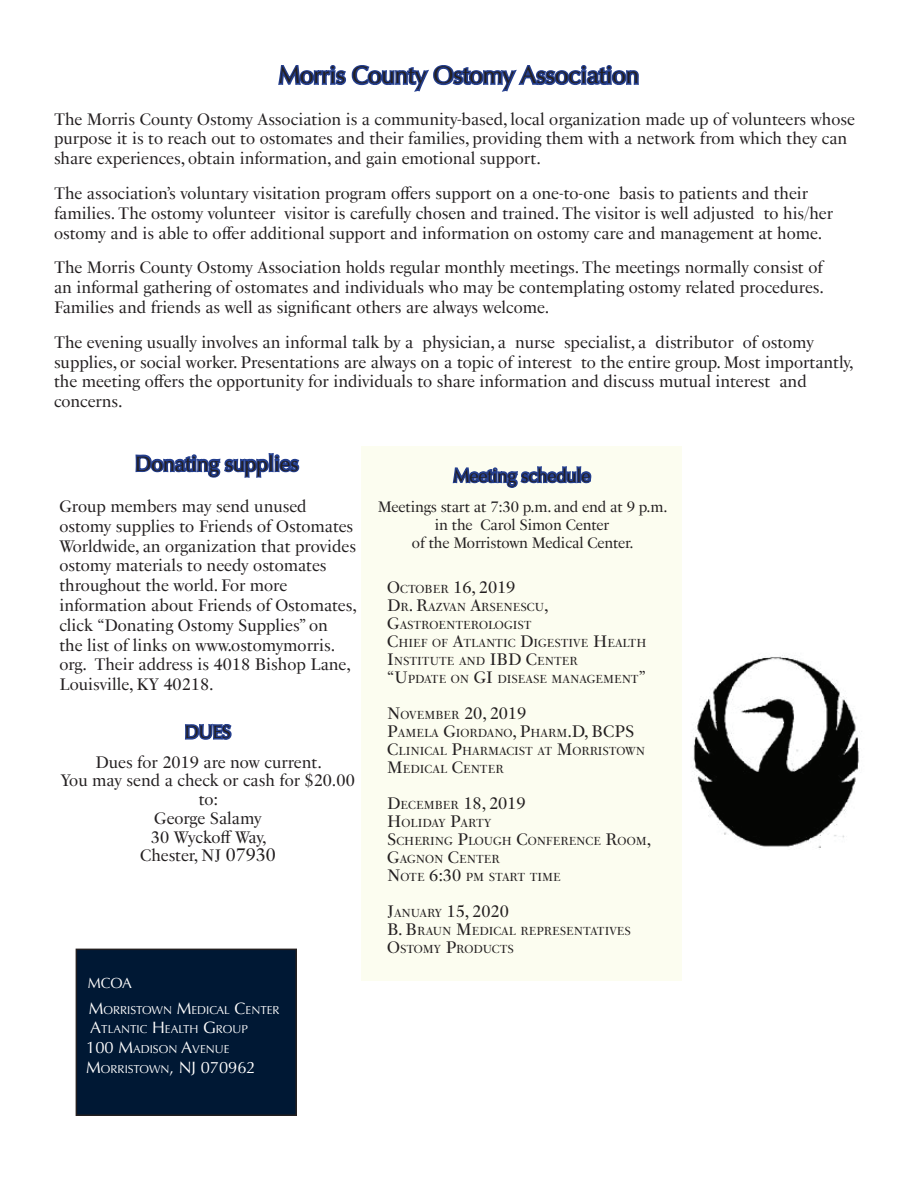
<style>
.page{position:relative;width:918px;height:1188px;background:#fff}
.page>*{position:absolute;margin:0;border:0;box-sizing:border-box;transform-origin:0 0}
.t1{font:24px "Optima";color:#231f20}
.t2{font:21px "Optima";color:#231f20}
.t3{font:18px "Optima";color:#231f20}
.t4{font:16.5px/19.8px "PS Fournier Std";color:#231f20}
.t5{font:16.5px "PS Fournier Std";color:#231f20}
.t6{font:16.5px "Optima";color:#fff}
.t7{font:15px/18px "PS Fournier Std";letter-spacing:-.01em;color:#231f20;text-align:center}
.t8{font:14.7px "Optima";color:#fff}
.t9{font:11.55px/18px "PS Fournier Std";color:#231f20}
.t10{font:11.55px "Optima";color:#fff}
.s1{font-size:18px}
.s2{font-size:16.5px}
.s3{font-size:11.55px}
</style>
<div class="page">
<svg style="left:278px;top:65px;width:361px;height:27px"></svg>
<img style="left:693px;top:655px;width:169px;height:193px">
<div style="left:76px;top:949px;width:220px;height:166px;background:#001834"></div>
<div style="left:76px;top:949px;width:221px;height:167px;border:2px solid #231f20"></div>
<svg style="left:135px;top:453px;width:165px;height:25px"></svg>
<svg style="left:185px;top:723px;width:47px;height:17px"></svg>
<div style="left:362px;top:446px;width:320px;height:535px;background:#fcfdf0"></div>
<svg style="left:452px;top:466px;width:140px;height:22px"></svg>
<h1 class="t1" style="left:279px;top:61px;width:362px">Morris County Ostomy Association</h1>
<p class="t4" style="left:54px;top:109px;width:802px">The Morris County Ostomy Association is a community-based, local organization made up of volunteers whose purpose it is to reach out to ostomates and their families, providing them with a network from which they can share experiences, obtain information, and gain emotional support.</p>
<p class="t4" style="left:54px;top:183px;width:780px">The association’s voluntary visitation program offers support on a one-to-one basis to patients and their families. The ostomy volunteer visitor is carefully chosen and trained. The visitor is well adjusted to his/her ostomy and is able to offer additional support and information on ostomy care and management at home.</p>
<p class="t4" style="left:54px;top:258px;width:772px;text-align:justify">The Morris County Ostomy Association holds regular monthly meetings. The meetings normally consist of an informal gathering of ostomates and individuals who may be contemplating ostomy related procedures.<br>Families and friends as well as significant others are always welcome.</p>
<p class="t4" style="left:54px;top:332px;width:801px">The evening usually involves an informal talk by a physician, a nurse specialist, a distributor of ostomy supplies, or social worker. Presentations are always on a topic of interest to the entire group. Most importantly, the meeting offers the opportunity for individuals to share information and discuss mutual interest and concerns.</p>
<p class="t2" style="left:135px;top:451px;width:165px">Donating supplies</p>
<p class="t4" style="left:59px;top:496px;width:299px">Group members may send unused ostomy supplies to Friends of Ostomates Worldwide, an organization that provides ostomy materials to needy ostomates throughout the world. For more information about Friends of Ostomates, click “Donating Ostomy Supplies” on<br>the list of links on www.ostomymorris. org. Their address is 4018 Bishop Lane, Louisville, KY 40218.</p>
<p class="t3" style="left:185px;top:721px;width:48px">DUES</p>
<p class="t4" style="left:61px;top:752px;width:295px;line-height:18.8px;text-align:center">Dues for 2019 are now current.<br>You may send a check or cash for $20.00 to:<br>George Salamy<br>30 Wyckoff Way,<br>Chester, NJ <span class="s1">07930</span></p>
<p class="t8" style="left:88px;top:975px;width:46px">MCOA</p>
<p class="t10" style="left:89px;top:1003px;width:192px"><span class="s2">M</span>ORRISTOWN <span class="s2">M</span>EDICAL <span class="s2">C</span>ENTER</p>
<p class="t10" style="left:90px;top:1023px;width:159px"><span class="s2">A</span>TLANTIC <span class="s2">H</span>EALTH <span class="s2">G</span>ROUP</p>
<p class="t10" style="left:86px;top:1043px;width:145px"><span class="s2">100 M</span>ADISON <span class="s2">A</span>VENUE</p>
<p class="t6" style="left:86px;top:1058px;width:171px">M<span class="s3">ORRISTOWN</span>, NJ 070962</p>
<p class="t3" style="left:454px;top:465px;width:138px">Meeting schedule</p>
<p class="t7" style="left:378px;top:497px;width:291px">Meetings start at 7:30 p.m. and end at 9 p.m. in the Carol Simon Center<br>of the Morristown Medical Center.</p>
<p class="t5" style="left:387px;top:577px;width:130px">O<span class="s3">CTOBER</span> 16, 2019</p>
<p class="t9" style="left:387px;top:597px;width:261px"><span class="s2">D</span>R<span class="s2">. R</span>AZVAN <span class="s2">A</span>RSENESCU<span class="s2">,<br>G</span>ASTROENTEROLOGIST<br><span class="s2">C</span>HIEF OF <span class="s2">A</span>TLANTIC <span class="s2">D</span>IGESTIVE <span class="s2">H</span>EALTH<br><span class="s2">I</span>NSTITUTE AND <span class="s2">IB D C</span>ENTER<br><span class="s2">“U</span>PDATE ON <span class="s2">GI</span> DISEASE MANAGEMENT<span class="s2">”</span></p>
<p class="t5" style="left:387px;top:703px;width:140px">N<span class="s3">OVEMBER</span> 20, 2019</p>
<p class="t9" style="left:387px;top:723px;width:259px"><span class="s2">P</span>AMELA <span class="s2">G</span>IORDANO<span class="s2">, P</span>HARM<span class="s2">.D, BCPS<br>C</span>LINICAL <span class="s2">P</span>HARMACIST AT <span class="s2">M</span>ORRISTOWN<br><span class="s2">M</span>EDICAL <span class="s2">C</span>ENTER</p>
<p class="t5" style="left:387px;top:793px;width:140px">D<span class="s3">ECEMBER</span> 18, 2019</p>
<p class="t9" style="left:387px;top:813px;width:265px"><span class="s2">H</span>OLIDAY <span class="s2">P</span>ARTY<br><span class="s2">S</span>CHERING <span class="s2">P</span>LOUGH <span class="s2">C</span>ONFERENCE <span class="s2">R</span>OOM<span class="s2">,<br>G</span>AGNON <span class="s2">C</span>ENTER<br><span class="s2">N</span>OTE <span class="s2">6:30</span> PM START TIME</p>
<p class="t5" style="left:387px;top:901px;width:123px">J<span class="s3">ANUARY</span> 15, 2020</p>
<p class="t9" style="left:387px;top:921px;width:245px"><span class="s2">B. B</span> RAUN <span class="s2">M</span>EDICAL REPRESENTATIVES<br><span class="s2">O</span>STOMY <span class="s2">P</span>RODUCTS</p>
</div>
